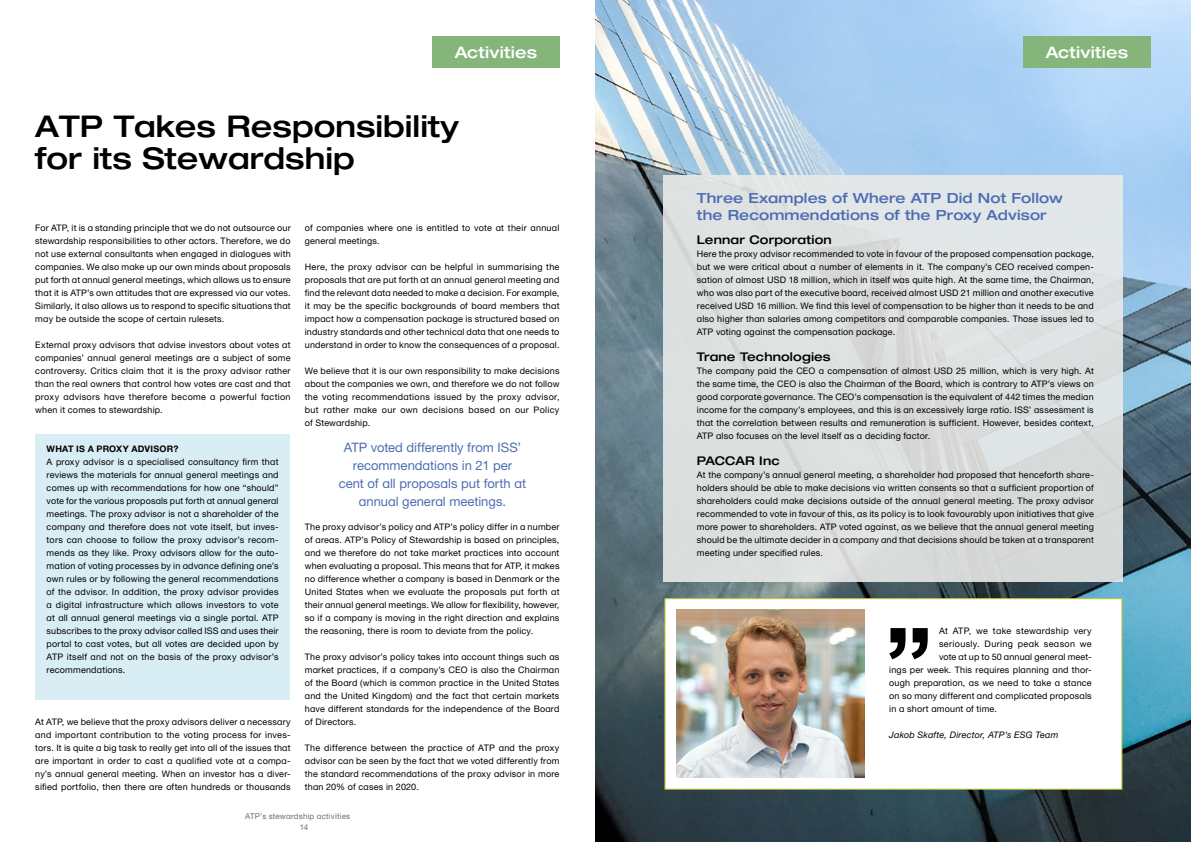
<style>
.page{position:relative;width:1191px;height:842px;background:#fff}
.page>*{position:absolute;margin:0;border:0;box-sizing:border-box;transform-origin:0 0}
.Kapiteloverskrift_H2{font:500 30px/32px "Helvetica Neue ATP Head";color:#000}
.Tag{font:500 16px "Helvetica Neue ATP Head";letter-spacing:.01em;color:#fff}
.Sto_box_overskrift_H{font:500 14px/16.8px "Helvetica Neue ATP Head";letter-spacing:.01em;color:#4e6db3}
.t1{font:13px/18px "Helvetica Neue ATP Body";color:#4e6db3;text-align:center}
.Brødtekst{font:500 12px "Helvetica Neue ATP Head";letter-spacing:.01em;color:#000}
.Brødtekst-2{font:9px/13px "Helvetica Neue ATP Body";letter-spacing:.02em;color:#000;text-align:justify}
.Brødtekst-3{font:italic 9px "Helvetica Neue ATP Body";letter-spacing:.02em;color:#000}
.Brødtekst-4{font:9px "Helvetica Neue ATP Body";letter-spacing:.04em;color:#000}
.Box_overskrift{font:700 9px "Helvetica Neue ATP Body";letter-spacing:.025em;color:#000}
.t2{font:8px "Helvetica Neue ATP Body";letter-spacing:.025em;color:#706f6f}
</style>
<div class="page">
<img style="left:595px;top:0;width:596px;height:842px">
<div style="left:1023px;top:36px;width:127px;height:31px;background:#85b57b"></div>
<div style="left:35px;top:434px;width:255px;height:266px;background:#d9eef4"></div>
<div style="left:432px;top:36px;width:127px;height:31px;background:#85b57b"></div>
<div style="left:663px;top:176px;width:460px;height:406px;background:#dde0e0"></div>
<div style="left:664px;top:598px;width:458px;height:192px;background:#fff;border:1px solid #c0c632"></div>
<img style="left:676px;top:610px;width:189px;height:168px">
<svg style="left:889px;top:628px;width:38px;height:31px"></svg>
<h2 class="Tag" style="left:455px;top:42px;width:84px">Activities</h2>
<h2 class="Kapiteloverskrift_H2" style="left:35px;top:110px;width:425px">ATP Takes Responsibility for its Stewardship</h2>
<p class="Brødtekst-2" style="left:35px;top:221px;width:257px">For ATP, it is a standing principle that we do not outsource our stewardship responsibilities to other actors. Therefore, we do not use external consultants when engaged in dialogues with companies. We also make up our own minds about proposals put forth at annual general meetings, which allows us to ensure that it is ATP’s own attitudes that are expressed via our votes.<br>Similarly, it also allows us to respond to specific situations that may be outside the scope of certain rulesets.</p>
<p class="Brødtekst-2" style="left:35px;top:338px;width:257px">External proxy advisors that advise investors about votes at companies’ annual general meetings are a subject of some controversy. Critics claim that it is the proxy advisor rather than the real owners that control how votes are cast and that proxy advisors have therefore become a powerful faction when it comes to stewardship.</p>
<h3 class="Box_overskrift" style="left:47px;top:443px;width:133px">WHAT IS A PROXY ADVISOR?</h3>
<p class="Brødtekst-2" style="left:47px;top:455px;width:233px">A proxy advisor is a specialised consultancy firm that reviews the materials for annual general meetings and comes up with recommendations for how one “should” vote for the various proposals put forth at annual general meetings. The proxy advisor is not a shareholder of the company and therefore does not vote itself, but inves&shy;tors can choose to follow the proxy advisor’s recom&shy;mends as they like. Proxy advisors allow for the auto&shy;mation of voting processes by in advance defining one’s own rules or by following the general recommendations of the advisor. In addition, the proxy advisor provides a digital infrastructure which allows investors to vote at all annual general meetings via a single portal. ATP subscribes to the proxy advisor called ISS and uses their portal to cast votes, but all votes are decided upon by ATP itself and not on the basis of the proxy advisor’s recommendations.</p>
<p class="Brødtekst-2" style="left:35px;top:715px;width:257px">At ATP, we believe that the proxy advisors deliver a necessary and important contribution to the voting process for inves&shy;tors. It is quite a big task to really get into all of the issues that are important in order to cast a qualified vote at a compa&shy;ny’s annual general meeting. When an investor has a diver&shy;sified portfolio, then there are often hundreds or thousands</p>
<p class="Brødtekst-2" style="left:305px;top:221px;width:256px">of companies where one is entitled to vote at their annual general meetings.</p>
<p class="Brødtekst-2" style="left:305px;top:260px;width:256px">Here, the proxy advisor can be helpful in summarising the proposals that are put forth at an annual general meeting and find the relevant data needed to make a decision. For example, it may be the specific backgrounds of board members that impact how a compensation package is structured based on industry standards and other technical data that one needs to understand in order to know the consequences of a proposal.</p>
<p class="Brødtekst-2" style="left:305px;top:364px;width:256px">We believe that it is our own responsibility to make decisions about the companies we own, and therefore we do not follow the voting recommendations issued by the proxy advisor, but rather make our own decisions based on our Policy of Stewardship.</p>
<p class="t1" style="left:339px;top:438px;width:189px">ATP voted differently from ISS’ recommendations in 21 per cent of all proposals put forth at annual general meetings.</p>
<p class="Brødtekst-2" style="left:305px;top:520px;width:256px">The proxy advisor’s policy and ATP’s policy differ in a number of areas. ATP’s Policy of Stewardship is based on principles, and we therefore do not take market practices into account when evaluating a proposal. This means that for ATP, it makes no difference whether a company is based in Denmark or the United States when we evaluate the proposals put forth at their annual general meetings. We allow for flexibility, however, so if a company is moving in the right direction and explains the reasoning, there is room to deviate from the policy.</p>
<p class="Brødtekst-2" style="left:305px;top:650px;width:256px">The proxy advisor’s policy takes into account things such as market practices, if a company’s CEO is also the Chairman of the Board (which is common practice in the United States and the United Kingdom) and the fact that certain markets have different standards for the independence of the Board of Directors.</p>
<p class="Brødtekst-2" style="left:305px;top:741px;width:256px">The difference between the practice of ATP and the proxy advisor can be seen by the fact that we voted differently from the standard recommendations of the proxy advisor in more than 20% of cases in 2020.</p>
<p class="t2" style="left:245px;top:811px;width:106px">ATP’s stewardship activities</p>
<p class="t2" style="left:300px;top:822px;width:10px">14</p>
<h2 class="Tag" style="left:1045px;top:42px;width:84px">Activities</h2>
<h3 class="Sto_box_overskrift_H" style="left:697px;top:190px;width:367px">Three Examples of Where ATP Did Not Follow the Recommendations of the Proxy Advisor</h3>
<p class="Brødtekst" style="left:697px;top:232px;width:136px">Lennar Corporation</p>
<p class="Brødtekst-2" style="left:697px;top:247px;width:398px">Here the proxy advisor recommended to vote in favour of the proposed compensation package, but we were critical about a number of elements in it. The company’s CEO received compen&shy;sation of almost USD 18 million, which in itself was quite high. At the same time, the Chairman, who was also part of the executive board, received almost USD 21 million and another executive received USD 16 million. We find this level of compensation to be higher than it needs to be and also higher than salaries among competitors and comparable companies. Those issues led to ATP voting against the compensation package.</p>
<p class="Brødtekst" style="left:697px;top:349px;width:135px">Trane Technologies</p>
<p class="Brødtekst-2" style="left:697px;top:364px;width:398px">The company paid the CEO a compensation of almost USD 25 million, which is very high. At the same time, the CEO is also the Chairman of the Board, which is contrary to ATP’s views on good corporate governance. The CEO’s compensation is the equivalent of 442 times the median income for the company’s employees, and this is an excessively large ratio. ISS’ assessment is that the correlation between results and remuneration is sufficient. However, besides context, ATP also focuses on the level itself as a deciding factor.</p>
<p class="Brødtekst" style="left:697px;top:453px;width:84px">PACCAR Inc</p>
<p class="Brødtekst-2" style="left:697px;top:468px;width:398px">At the company’s annual general meeting, a shareholder had proposed that henceforth share&shy;holders should be able to make decisions via written consents so that a sufficient proportion of shareholders could make decisions outside of the annual general meeting. The proxy advisor recommended to vote in favour of this, as its policy is to look favourably upon initiatives that give more power to shareholders. ATP voted against, as we believe that the annual general meeting should be the ultimate decider in a company and that decisions should be taken at a transparent meeting under specified rules.</p>
<p class="Brødtekst-2" style="left:939px;top:624px;width:154px">At ATP, we take stewardship very</p>
<p class="Brødtekst-4" style="left:939px;top:638px;width:154px">seriously. During peak season we</p>
<p class="Brødtekst-2" style="left:939px;top:650px;width:154px">vote at up to 50 annual general meet-</p>
<p class="Brødtekst-2" style="left:889px;top:663px;width:204px">ings per week. This requires planning and thor-</p>
<p class="Brødtekst-2" style="left:889px;top:676px;width:204px">ough preparation, as we need to take a stance</p>
<p class="Brødtekst-2" style="left:889px;top:689px;width:204px">on so many different and complicated proposals</p>
<p class="Brødtekst-2" style="left:889px;top:702px;width:109px">in a short amount of time.</p>
<p class="Brødtekst-3" style="left:889px;top:729px;width:171px">Jakob Skafte, Director, ATP’s ESG Team</p>
</div>
